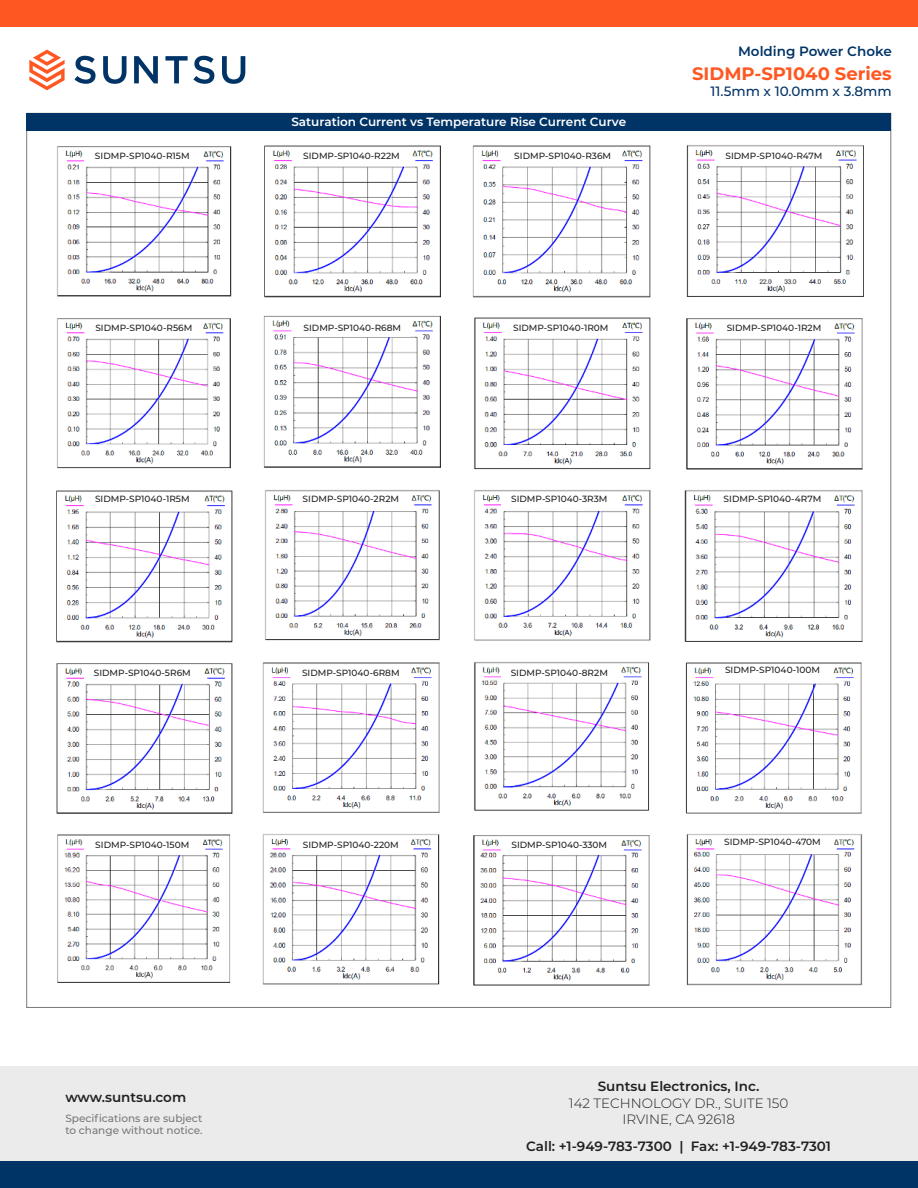
<style>
.page{position:relative;width:918px;height:1188px;background:#fff}
.page>*{position:absolute;margin:0;border:0;box-sizing:border-box;transform-origin:0 0}
.t1{font:700 18px "Montserrat";color:#ff5722}
.t2{font:600 13.5px "Montserrat";color:#221f1f}
.t3{font:300 13.5px/16.2px "Montserrat";color:#221f1f;text-align:center}
.t4{font:500 13.5px "Montserrat";color:#036}
.t5{font:600 13.5px "Montserrat";color:#036}
.t6{font:600 12px "Montserrat";color:#fff}
.t7{font:500 10.5px/12.6px "Montserrat";color:#787878}
.t8{font:500 9px "Montserrat";color:#221f1f}
</style>
<div class="page">
<div style="left:0;top:1066px;width:918px;height:122px;background:#ebebeb"></div>
<svg style="left:74px;top:56px;width:22px;height:28px"></svg>
<svg style="left:103px;top:56px;width:24px;height:28px"></svg>
<svg style="left:134px;top:56px;width:24px;height:27px"></svg>
<svg style="left:222px;top:56px;width:23px;height:28px"></svg>
<svg style="left:29px;top:50px;width:36px;height:40px"></svg>
<svg style="left:165px;top:56px;width:49px;height:28px"></svg>
<div style="left:0;top:0;width:918px;height:27px;background:#ff5722"></div>
<div style="left:0;top:1161px;width:918px;height:27px;background:#036"></div>
<div style="left:27px;top:113px;width:864px;height:18px;background:#036"></div>
<img style="left:57px;top:146px;width:175px;height:151px">
<div style="left:85px;top:151px;width:115px;height:14px;background:#fff"></div>
<img style="left:57px;top:318px;width:174px;height:151px">
<img style="left:56px;top:490px;width:177px;height:152px">
<img style="left:264px;top:145px;width:177px;height:153px">
<img style="left:263px;top:315px;width:178px;height:153px">
<img style="left:265px;top:490px;width:175px;height:151px">
<img style="left:472px;top:145px;width:179px;height:153px">
<img style="left:474px;top:317px;width:177px;height:153px">
<img style="left:474px;top:490px;width:177px;height:151px">
<img style="left:686px;top:145px;width:177px;height:152px">
<img style="left:686px;top:318px;width:177px;height:152px">
<img style="left:685px;top:490px;width:178px;height:152px">
<img style="left:56px;top:663px;width:176px;height:151px">
<img style="left:262px;top:662px;width:178px;height:151px">
<img style="left:474px;top:661px;width:176px;height:150px">
<img style="left:685px;top:662px;width:177px;height:152px">
<div style="left:294px;top:151px;width:115px;height:14px;background:#fff"></div>
<div style="left:505px;top:151px;width:115px;height:14px;background:#fff"></div>
<div style="left:716px;top:151px;width:116px;height:14px;background:#fff"></div>
<div style="left:86px;top:322px;width:116px;height:14px;background:#fff"></div>
<div style="left:295px;top:322px;width:115px;height:14px;background:#fff"></div>
<div style="left:503px;top:322px;width:115px;height:14px;background:#fff"></div>
<div style="left:716px;top:322px;width:116px;height:14px;background:#fff"></div>
<div style="left:85px;top:493px;width:115px;height:15px;background:#fff"></div>
<div style="left:293px;top:493px;width:116px;height:15px;background:#fff"></div>
<div style="left:502px;top:493px;width:115px;height:15px;background:#fff"></div>
<div style="left:715px;top:493px;width:115px;height:15px;background:#fff"></div>
<div style="left:85px;top:667px;width:115px;height:15px;background:#fff"></div>
<div style="left:293px;top:667px;width:116px;height:15px;background:#fff"></div>
<div style="left:502px;top:667px;width:115px;height:15px;background:#fff"></div>
<div style="left:715px;top:664px;width:115px;height:15px;background:#fff"></div>
<img style="left:57px;top:834px;width:174px;height:149px">
<img style="left:262px;top:834px;width:178px;height:151px">
<img style="left:473px;top:835px;width:177px;height:151px">
<img style="left:686px;top:834px;width:177px;height:151px">
<div style="left:85px;top:839px;width:115px;height:15px;background:#fff"></div>
<div style="left:293px;top:839px;width:116px;height:15px;background:#fff"></div>
<div style="left:502px;top:839px;width:115px;height:15px;background:#fff"></div>
<div style="left:715px;top:836px;width:115px;height:15px;background:#fff"></div>
<h3 class="t6" style="left:291px;top:117px;width:336px">Saturation Current vs Temperature Rise Current Curve</h3>
<h2 class="t5" style="left:738px;top:46px;width:155px">Molding Power Choke</h2>
<h2 class="t4" style="left:711px;top:86px;width:183px">11.5mm x 10.0mm x 3.8mm</h2>
<h1 class="t1" style="left:692px;top:63px;width:201px">SIDMP-SP1040 Series</h1>
<p class="t8" style="left:95px;top:152px;width:96px">SIDMP-SP1040-R15M</p>
<p class="t8" style="left:303px;top:152px;width:98px">SIDMP-SP1040-R22M</p>
<p class="t8" style="left:514px;top:152px;width:98px">SIDMP-SP1040-R36M</p>
<p class="t8" style="left:725px;top:152px;width:99px">SIDMP-SP1040-R47M</p>
<p class="t8" style="left:95px;top:323px;width:98px">SIDMP-SP1040-R56M</p>
<p class="t8" style="left:304px;top:323px;width:99px">SIDMP-SP1040-R68M</p>
<p class="t8" style="left:513px;top:323px;width:97px">SIDMP-SP1040-1R0M</p>
<p class="t8" style="left:727px;top:323px;width:96px">SIDMP-SP1040-1R2M</p>
<p class="t8" style="left:95px;top:494px;width:96px">SIDMP-SP1040-1R5M</p>
<p class="t8" style="left:303px;top:494px;width:98px">SIDMP-SP1040-2R2M</p>
<p class="t8" style="left:511px;top:494px;width:98px">SIDMP-SP1040-3R3M</p>
<p class="t8" style="left:724px;top:494px;width:99px">SIDMP-SP1040-4R7M</p>
<p class="t8" style="left:94px;top:668px;width:98px">SIDMP-SP1040-5R6M</p>
<p class="t8" style="left:302px;top:668px;width:99px">SIDMP-SP1040-6R8M</p>
<p class="t8" style="left:511px;top:668px;width:99px">SIDMP-SP1040-8R2M</p>
<p class="t8" style="left:725px;top:665px;width:96px">SIDMP-SP1040-100M</p>
<p class="t8" style="left:95px;top:841px;width:96px">SIDMP-SP1040-150M</p>
<p class="t8" style="left:303px;top:841px;width:97px">SIDMP-SP1040-220M</p>
<p class="t8" style="left:511px;top:841px;width:97px">SIDMP-SP1040-330M</p>
<p class="t8" style="left:724px;top:838px;width:98px">SIDMP-SP1040-470M</p>
<h2 class="t2" style="left:65px;top:1092px;width:122px">www.suntsu.com</h2>
<p class="t7" style="left:65px;top:1113px;width:139px">Specifications are subject to change without notice.</p>
<h2 class="t2" style="left:598px;top:1081px;width:163px">Suntsu Electronics, Inc.</h2>
<h2 class="t3" style="left:569px;top:1096px;width:221px">142 TECHNOLOGY DR., SUITE 150<br>IRVINE, CA 92618</h2>
<h2 class="t2" style="left:526px;top:1141px;width:306px">Call: +1-949-783-7300 | Fax: +1-949-783-7301</h2>
</div>
